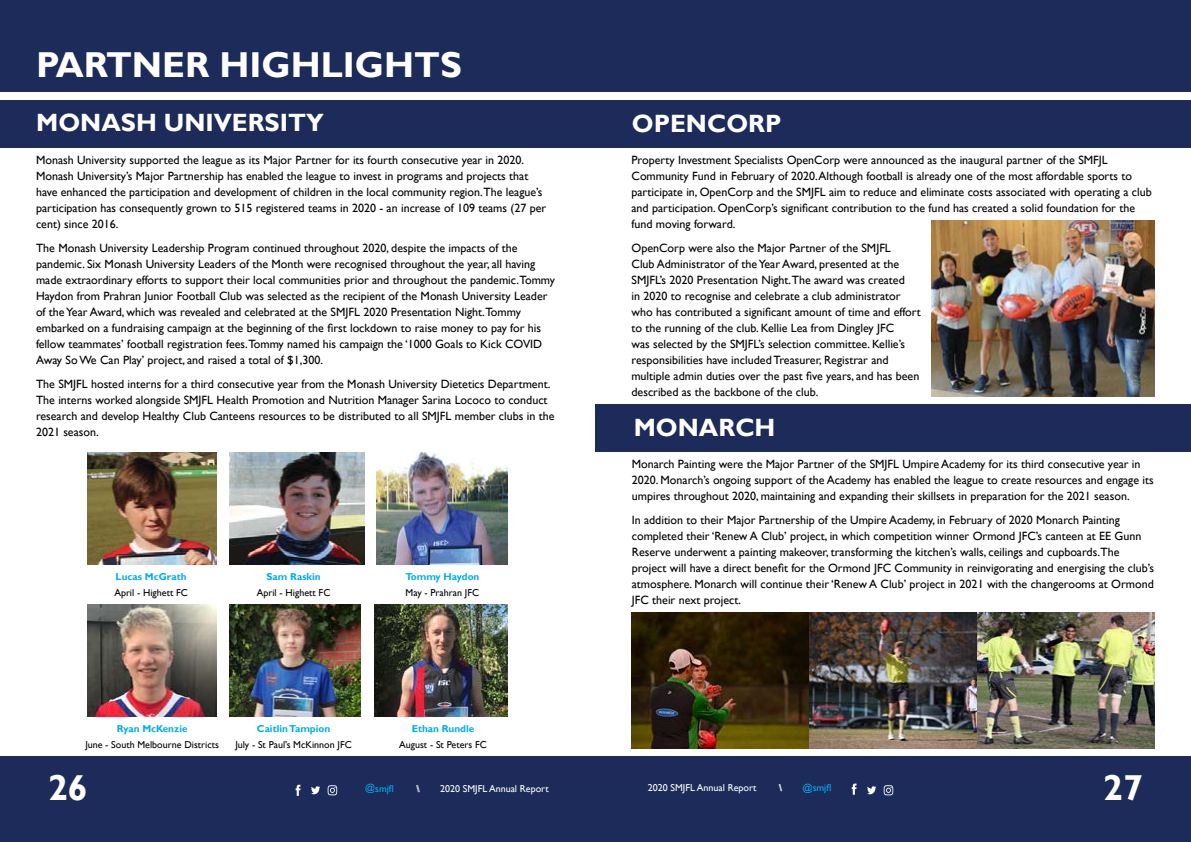
<style>
.page{position:relative;width:1191px;height:842px;background:#fff}
.page>*{position:absolute;margin:0;border:0;box-sizing:border-box;transform-origin:0 0}
.t1{font:700 36px "Gill Sans";color:#fff}
.t2{font:700 25px "Gill Sans";color:#fff}
.t3{font:12px/16px "Gill Sans";color:#000}
.t4{font:10px "Gill Sans";color:#000}
.t5{font:700 10px "Gill Sans";color:#00aeef}
.t6{font:10px "Gill Sans";color:#fff}
.t7{font:10px "Gill Sans";color:#00aeef}
</style>
<div class="page">
<div style="left:596px;top:757px;width:595px;height:85px;background:#1c2b59"></div>
<div style="left:0;top:757px;width:596px;height:85px;background:#1c2b59"></div>
<div style="left:0;top:0;width:595px;height:92px;background:#1c2b59"></div>
<svg style="left:328px;top:785px;width:9px;height:10px"></svg>
<svg style="left:311px;top:786px;width:9px;height:8px"></svg>
<svg style="left:296px;top:785px;width:4px;height:11px"></svg>
<svg style="left:883px;top:785px;width:10px;height:10px"></svg>
<svg style="left:867px;top:786px;width:9px;height:8px"></svg>
<svg style="left:851px;top:783px;width:5px;height:12px"></svg>
<div style="left:596px;top:100px;width:594px;height:48px;background:#1c2b59"></div>
<div style="left:595px;top:1px;width:595px;height:91px;background:#1c2b59"></div>
<div style="left:0;top:100px;width:606px;height:48px;background:#1c2b59"></div>
<div style="left:595px;top:404px;width:596px;height:48px;background:#1c2b59"></div>
<img style="left:931px;top:220px;width:224px;height:176px">
<img style="left:631px;top:612px;width:524px;height:136px">
<img style="left:88px;top:452px;width:128px;height:112px">
<img style="left:377px;top:452px;width:131px;height:112px">
<img style="left:88px;top:604px;width:128px;height:112px">
<img style="left:229px;top:604px;width:131px;height:112px">
<img style="left:374px;top:604px;width:133px;height:112px">
<img style="left:229px;top:452px;width:135px;height:112px">
<h1 class="t1" style="left:36px;top:43px;width:427px">PARTNER HIGHLIGHTS</h1>
<h2 class="t2" style="left:36px;top:108px;width:289px">MONASH UNIVERSITY</h2>
<h2 class="t2" style="left:632px;top:109px;width:151px">OPENCORP</h2>
<p class="t3" style="left:36px;top:152px;width:511px">Monash University supported the league as its Major Partner for its fourth consecutive year in 2020.<br>Monash University’s Major Partnership has enabled the league to invest in programs and projects that have enhanced the participation and development of children in the local community region.The league’s participation has consequently grown to 515 registered teams in 2020 - an increase of 109 teams (27 per cent) since 2016.</p>
<p class="t3" style="left:36px;top:240px;width:520px">The Monash University Leadership Program continued throughout 2020, despite the impacts of the pandemic. Six Monash University Leaders of the Month were recognised throughout the year, all having made extraordinary efforts to support their local communities prior and throughout the pandemic.Tommy Haydon from Prahran Junior Football Club was selected as the recipient of the Monash University Leader of the Year Award, which was revealed and celebrated at the SMJFL 2020 Presentation Night.Tommy embarked on a fundraising campaign at the beginning of the first lockdown to raise money to pay for his fellow teammates’ football registration fees.Tommy named his campaign the ‘1000 Goals to Kick COVID Away So We Can Play’ project, and raised a total of $1,300.</p>
<p class="t3" style="left:36px;top:376px;width:520px">The SMJFL hosted interns for a third consecutive year from the Monash University Dietetics Department.<br>The interns worked alongside SMJFL Health Promotion and Nutrition Manager Sarina Lococo to conduct research and develop Healthy Club Canteens resources to be distributed to all SMJFL member clubs in the 2021 season.</p>
<p class="t5" style="left:116px;top:571px;width:73px">Lucas McGrath</p>
<p class="t4" style="left:114px;top:587px;width:75px">April - Highett FC</p>
<p class="t5" style="left:266px;top:571px;width:56px">Sam Raskin</p>
<p class="t4" style="left:257px;top:587px;width:75px">April - Highett FC</p>
<p class="t5" style="left:405px;top:571px;width:76px">Tommy Haydon</p>
<p class="t4" style="left:406px;top:587px;width:75px">May - Prahran JFC</p>
<p class="t5" style="left:117px;top:723px;width:72px">Ryan McKenzie</p>
<p class="t4" style="left:85px;top:739px;width:135px">June - South Melbourne Districts</p>
<p class="t5" style="left:257px;top:723px;width:75px">Caitlin Tampion</p>
<p class="t4" style="left:235px;top:739px;width:118px">July - St Paul’s McKinnon JFC</p>
<p class="t5" style="left:412px;top:723px;width:64px">Ethan Rundle</p>
<p class="t4" style="left:399px;top:739px;width:89px">August - St Peters FC</p>
<p class="t3" style="left:631px;top:152px;width:522px">Property Investment Specialists OpenCorp were announced as the inaugural partner of the SMFJL Community Fund in February of 2020. Although football is already one of the most affordable sports to participate in, OpenCorp and the SMJFL aim to reduce and eliminate costs associated with operating a club and participation. OpenCorp’s significant contribution to the fund has created a solid foundation for the fund moving forward.</p>
<p class="t3" style="left:631px;top:240px;width:291px">OpenCorp were also the Major Partner of the SMJFL<br>Club Administrator of the Year Award, presented at the SMJFL’s 2020 Presentation Night.The award was created<br>in 2020 to recognise and celebrate a club administrator who has contributed a significant amount of time and effort to the running of the club. Kellie Lea from Dingley JFC<br>was selected by the SMJFL’s selection committee. Kellie’s responsibilities have included Treasurer, Registrar and multiple admin duties over the past five years, and has been described as the backbone of the club.</p>
<h2 class="t2" style="left:634px;top:412px;width:143px">MONARCH</h2>
<p class="t3" style="left:632px;top:456px;width:523px">Monarch Painting were the Major Partner of the SMJFL Umpire Academy for its third consecutive year in<br>2020. Monarch’s ongoing support of the Academy has enabled the league to create resources and engage its umpires throughout 2020, maintaining and expanding their skillsets in preparation for the 2021 season.</p>
<p class="t3" style="left:632px;top:512px;width:524px">In addition to their Major Partnership of the Umpire Academy, in February of 2020 Monarch Painting completed their ‘Renew A Club’ project, in which competition winner Ormond JFC’s canteen at EE Gunn Reserve underwent a painting makeover, transforming the kitchen’s walls, ceilings and cupboards.The project will have a direct benefit for the Ormond JFC Community in reinvigorating and energising the club’s atmosphere. Monarch will continue their ‘Renew A Club’ project in 2021 with the changerooms at Ormond JFC their next project.</p>
<h1 class="t1" style="left:48px;top:766px;width:41px">26</h1>
<p class="t6" style="left:648px;top:782px;width:110px">2020 SMJFL Annual Report</p>
<p class="t6" style="left:778px;top:782px;width:5px">\\</p>
<p class="t7" style="left:802px;top:782px;width:30px">@smjfl</p>
<h1 class="t1" style="left:1103px;top:766px;width:41px">27</h1>
<p class="t7" style="left:365px;top:782px;width:30px">@smjfl</p>
<p class="t6" style="left:416px;top:782px;width:5px">\\</p>
<p class="t6" style="left:440px;top:782px;width:110px">2020 SMJFL Annual Report</p>
</div>
